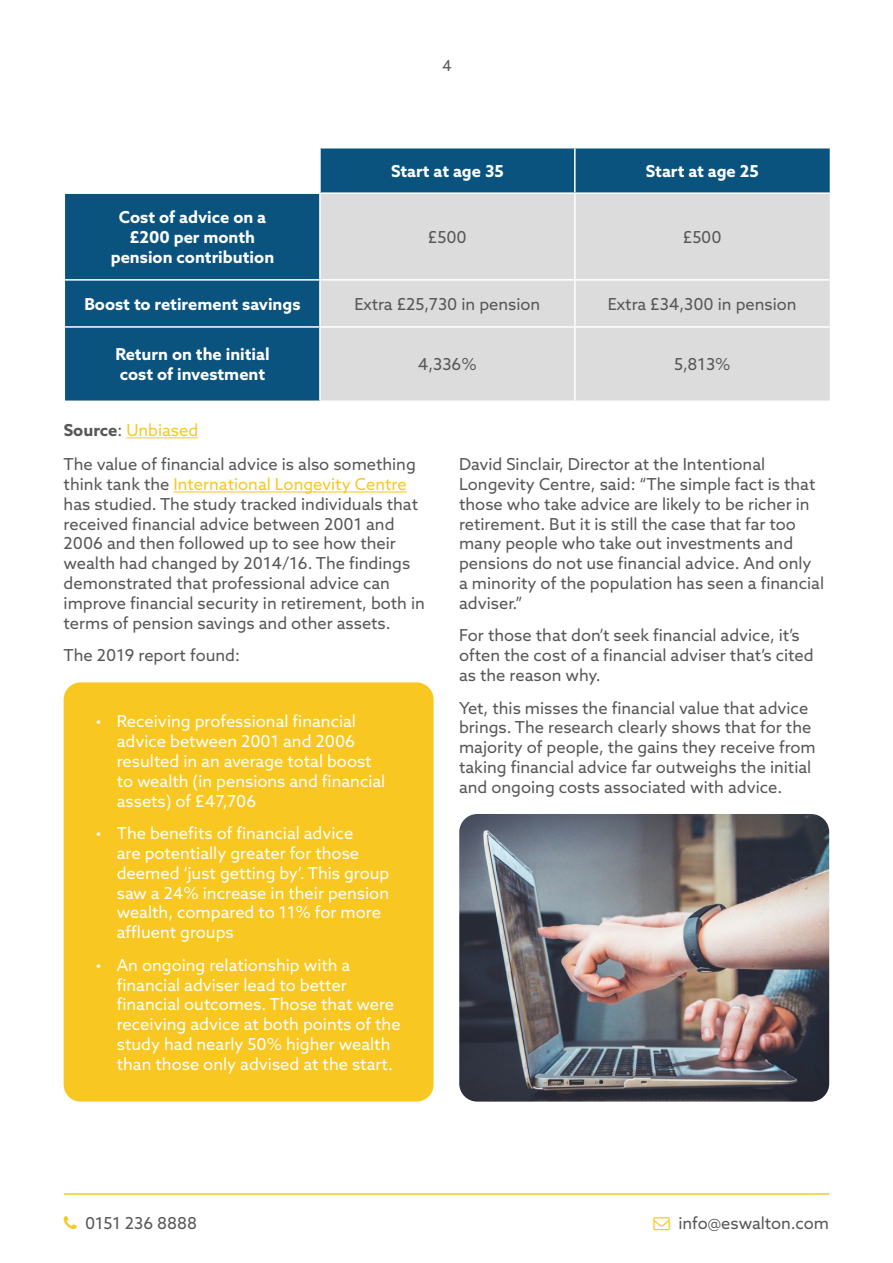
<style>
.page{position:relative;width:893px;height:1263px;background:#fff}
.page>*{position:absolute;margin:0;border:0;box-sizing:border-box;transform-origin:0 0}
.t1{font:16.5px/19.8px "Azo Sans";color:#575756}
.t2{font:16.5px/19.8px "Azo Sans";color:#fff}
.t3{font:700 16.5px/19.8px "Azo Sans";color:#fff;text-align:center}
.t4{font:15px "Azo Sans";color:#575756}
.s1{font-weight:700}
.s2{color:#f9c722}
</style>
<div class="page">
<svg style="left:65px;top:148px;width:765px;height:253px;background:#2b6a90"></svg>
<div style="left:321px;top:194px;width:509px;height:207px;background:#dcdcdc"></div>
<hr style="left:319px;top:148px;width:2px;height:44px;background:#fff">
<hr style="left:574px;top:148px;width:2px;height:44px;background:#fff">
<hr style="left:65px;top:192px;width:255px;height:2px;background:#fff">
<hr style="left:320px;top:192px;width:255px;height:2px;background:#fff">
<hr style="left:319px;top:194px;width:2px;height:85px;background:#fff">
<hr style="left:575px;top:192px;width:255px;height:2px;background:#fff">
<hr style="left:574px;top:194px;width:2px;height:85px;background:#fff">
<hr style="left:65px;top:279px;width:255px;height:2px;background:#fff">
<hr style="left:320px;top:279px;width:255px;height:2px;background:#fff">
<hr style="left:319px;top:281px;width:2px;height:45px;background:#fff">
<hr style="left:575px;top:279px;width:255px;height:2px;background:#fff">
<hr style="left:574px;top:281px;width:2px;height:45px;background:#fff">
<hr style="left:65px;top:326px;width:255px;height:2px;background:#fff">
<hr style="left:320px;top:326px;width:255px;height:2px;background:#fff">
<hr style="left:319px;top:328px;width:2px;height:73px;background:#fff">
<hr style="left:575px;top:326px;width:255px;height:2px;background:#fff">
<hr style="left:574px;top:328px;width:2px;height:73px;background:#fff">
<hr style="left:126px;top:437px;width:72px;height:1px;background:#f9c722">
<hr style="left:174px;top:491px;width:233px;height:1px;background:#f9c722">
<div style="left:64px;top:682px;width:370px;height:419px;background:#f9c722;border-radius:17px"></div>
<img style="left:459px;top:814px;width:370px;height:287px">
<hr style="left:64px;top:1193px;width:765px;height:2px;background:#f9c722">
<p class="t4" style="left:442px;top:56px;width:11px">4</p>
<p class="t3" style="left:111px;top:207px;width:165px">Cost of advice on a £200 per month pension contribution</p>
<p class="t3" style="left:391px;top:161px;width:114px">Start at age 35</p>
<p class="t3" style="left:646px;top:161px;width:114px">Start at age 25</p>
<p class="t1" style="left:428px;top:227px;width:40px">£500</p>
<p class="t1" style="left:683px;top:227px;width:40px">£500</p>
<p class="t3" style="left:84px;top:294px;width:218px">Boost to retirement savings</p>
<p class="t1" style="left:354px;top:294px;width:187px">Extra £25,730 in pension</p>
<p class="t1" style="left:608px;top:294px;width:190px">Extra £34,300 in pension</p>
<p class="t3" style="left:115px;top:344px;width:156px;text-align:left">Return on the initial cost of investment</p>
<p class="t1" style="left:418px;top:354px;width:60px">4,336%</p>
<p class="t1" style="left:674px;top:354px;width:58px">5,813%</p>
<p class="t1" style="left:64px;top:413px;width:354px;line-height:34.3px"><span class="s1">Source</span>: <span class="s2">Unbiased<br></span>The value of financial advice is also something</p>
<p class="t1" style="left:64px;top:474px;width:363px">think tank the <span class="s2">International Longevity Centre </span>has studied. The study tracked individuals that received financial advice between 2001 and 2006 and then followed up to see how their wealth had changed by 2014/16. The findings demonstrated that professional advice can improve financial security in retirement, both in terms of pension savings and other assets.</p>
<p class="t1" style="left:64px;top:645px;width:178px">The 2019 report found:</p>
<p class="t2" style="left:117px;top:711px;width:270px;text-indent:-21px">• Receiving professional financial advice between 2001 and 2006 resulted in an average total boost to wealth (in pensions and financial assets) of £47,706</p>
<p class="t2" style="left:117px;top:823px;width:274px;text-indent:-21px">• The benefits of financial advice<br>are potentially greater for those deemed ‘just getting by’. This group saw a 24% increase in their pension wealth, compared to 11% for more affluent groups</p>
<p class="t2" style="left:117px;top:955px;width:285px;text-indent:-21px">• An ongoing relationship with a financial adviser lead to better financial outcomes. Those that were receiving advice at both points of the study had nearly 50% higher wealth than those only advised at the start.</p>
<p class="t1" style="left:459px;top:454px;width:367px">David Sinclair, Director at the Intentional Longevity Centre, said: “The simple fact is that those who take advice are likely to be richer in retirement. But it is still the case that far too many people who take out investments and pensions do not use financial advice. And only a minority of the population has seen a financial adviser.”</p>
<p class="t1" style="left:459px;top:625px;width:356px">For those that don’t seek financial advice, it’s often the cost of a financial adviser that’s cited as the reason why.</p>
<p class="t1" style="left:459px;top:697px;width:358px">Yet, this misses the financial value that advice brings. The research clearly shows that for the majority of people, the gains they receive from taking financial advice far outweighs the initial and ongoing costs associated with advice.</p>
<p class="t1" style="left:85px;top:1213px;width:114px">0151 236 8888</p>
<p class="t1" style="left:678px;top:1213px;width:152px">info@eswalton.com</p>
</div>
